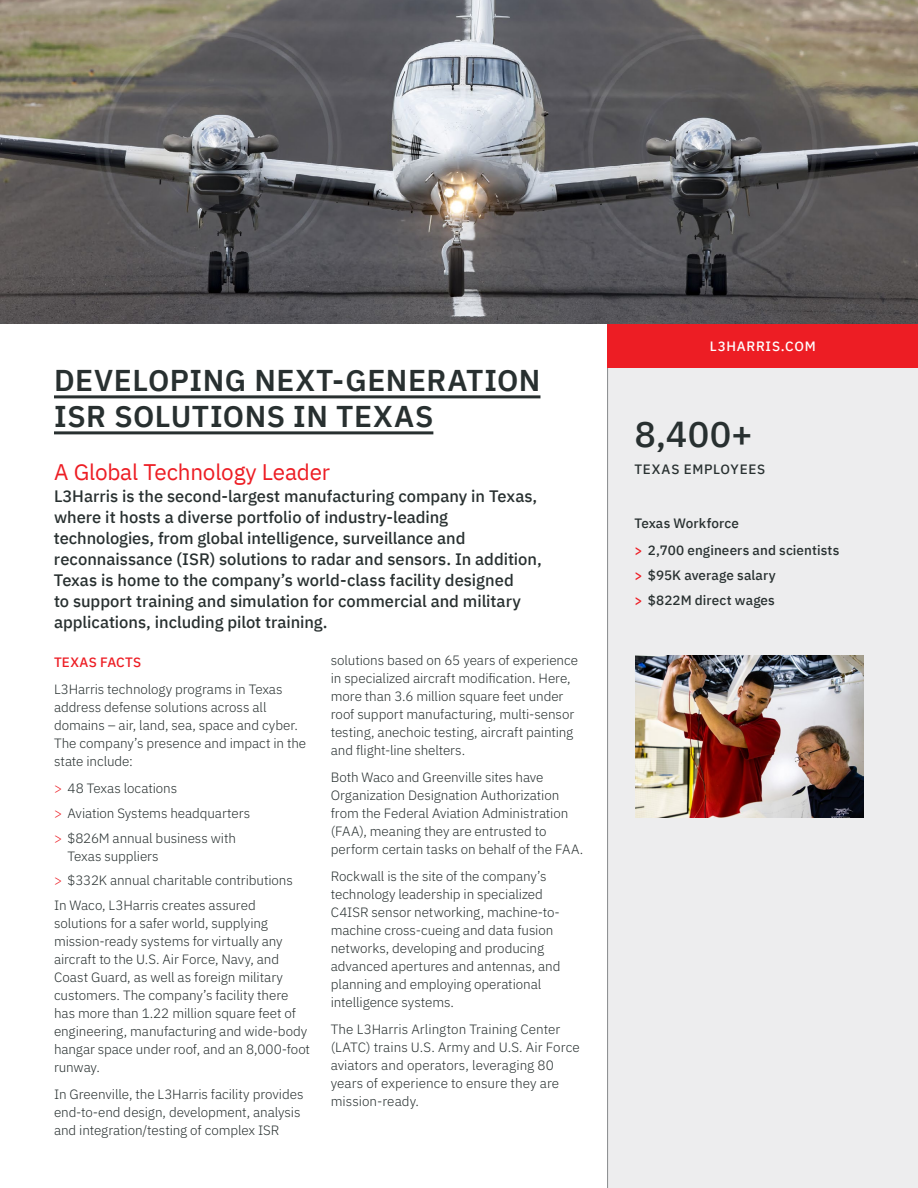
<style>
.page{position:relative;width:918px;height:1188px;background:#fff}
.page>*{position:absolute;margin:0;border:0;box-sizing:border-box;transform-origin:0 0}
.t1{font:500 36px "IBM Plex Sans";color:#283030}
.t2{font:600 30px/36px "IBM Plex Sans";letter-spacing:.015em;color:#283030}
.t3{font:22.5px "IBM Plex Sans";letter-spacing:-.01em;color:#ed1d24}
.t4{font:500 16.5px/21px "IBM Plex Sans";color:#283030}
.t5{font:300 13.5px/18px "IBM Plex Sans";letter-spacing:-.005em;color:#283030}
.t6{font:500 13.5px/27px "IBM Plex Sans";letter-spacing:.01em;color:#283030}
.t7{font:500 13.5px "IBM Plex Sans";letter-spacing:.055em;color:#283030}
.t8{font:500 13.5px "IBM Plex Sans";letter-spacing:.055em;color:#fff}
.t9{font:500 13.5px "IBM Plex Sans";letter-spacing:.02em;color:#ed1d24}
.s1{color:#ed1d24}
</style>
<div class="page">
<hr style="left:54px;top:431px;width:379px;height:3px;background:#283030">
<hr style="left:54px;top:395px;width:486px;height:3px;background:#283030">
<div style="left:608px;top:324px;width:310px;height:864px;background:#ededee"></div>
<hr style="left:607px;top:324px;width:1px;height:864px;background:#8a8c8e">
<img style="left:636px;top:655px;width:228px;height:162px">
<div style="left:608px;top:324px;width:310px;height:43px;background:#ed1d24"></div>
<img style="left:0;top:0;width:918px;height:324px">
<h2 class="t2" style="left:54px;top:360px;width:488px">DEVELOPING NEXT-GENERATION<br>ISR SOLUTIONS IN TEXAS</h2>
<h3 class="t3" style="left:54px;top:454px;width:278px">A Global Technology Leader</h3>
<p class="t4" style="left:54px;top:485px;width:489px">L3Harris is the second-largest manufacturing company in Texas, where it hosts a diverse portfolio of industry-leading technologies, from global intelligence, surveillance and reconnaissance (ISR) solutions to radar and sensors. In addition, Texas is home to the company’s world-class facility designed<br>to support training and simulation for commercial and military applications, including pilot training.</p>
<p class="t5" style="left:331px;top:650px;width:249px">solutions based on 65 years of experience in specialized aircraft modification. Here, more than 3.6 million square feet under roof support manufacturing, multi-sensor testing, anechoic testing, aircraft painting and flight-line shelters.</p>
<p class="t5" style="left:331px;top:767px;width:254px">Both Waco and Greenville sites have Organization Designation Authorization from the Federal Aviation Administration (FAA), meaning they are entrusted to perform certain tasks on behalf of the FAA.</p>
<p class="t5" style="left:331px;top:866px;width:231px">Rockwall is the site of the company’s technology leadership in specialized C4ISR sensor networking, machine-to&shy;machine cross-cueing and data fusion networks, developing and producing advanced apertures and antennas, and planning and employing operational intelligence systems.</p>
<p class="t5" style="left:331px;top:1019px;width:251px">The L3Harris Arlington Training Center (LATC) trains U.S. Army and U.S. Air Force aviators and operators, leveraging 80 years of experience to ensure they are mission-ready.</p>
<p class="t9" style="left:54px;top:652px;width:89px">TEXAS FACTS</p>
<p class="t5" style="left:54px;top:679px;width:254px">L3Harris technology programs in Texas address defense solutions across all domains – air, land, sea, space and cyber.<br>The company’s presence and impact in the state include:</p>
<p class="t5" style="left:54px;top:775px;width:198px;line-height:24.8px"><span class="s1">&gt;</span> 48 Texas locations<br><span class="s1">&gt;</span> Aviation Systems headquarters <span class="s1">&gt;</span> $826M annual business with</p>
<p class="t5" style="left:54px;top:842px;width:240px;line-height:24.8px;text-indent:14px">Texas suppliers<br><span class="s1">&gt;</span> $332K annual charitable contributions<br>In Waco, L3Harris creates assured</p>
<p class="t5" style="left:54px;top:913px;width:258px">solutions for a safer world, supplying mission-ready systems for virtually any aircraft to the U.S. Air Force, Navy, and Coast Guard, as well as foreign military customers. The company’s facility there has more than 1.22 million square feet of engineering, manufacturing and wide-body hangar space under roof, and an 8,000-foot runway.</p>
<p class="t5" style="left:54px;top:1084px;width:251px">In Greenville, the L3Harris facility provides end-to-end design, development, analysis and integration/testing of complex ISR</p>
<p class="t8" style="left:710px;top:336px;width:107px">L3HARRIS.COM</p>
<h1 class="t1" style="left:634px;top:406px;width:120px">8,400+</h1>
<p class="t7" style="left:634px;top:459px;width:132px">TEXAS EMPLOYEES</p>
<p class="t6" style="left:634px;top:509px;width:206px">Texas Workforce<br><span class="s1">&gt;</span> 2,700 engineers and scientists</p>
<p class="t6" style="left:634px;top:562px;width:143px;line-height:24.8px"><span class="s1">&gt;</span> $95K average salary <span class="s1">&gt;</span> $822M direct wages</p>
</div>
